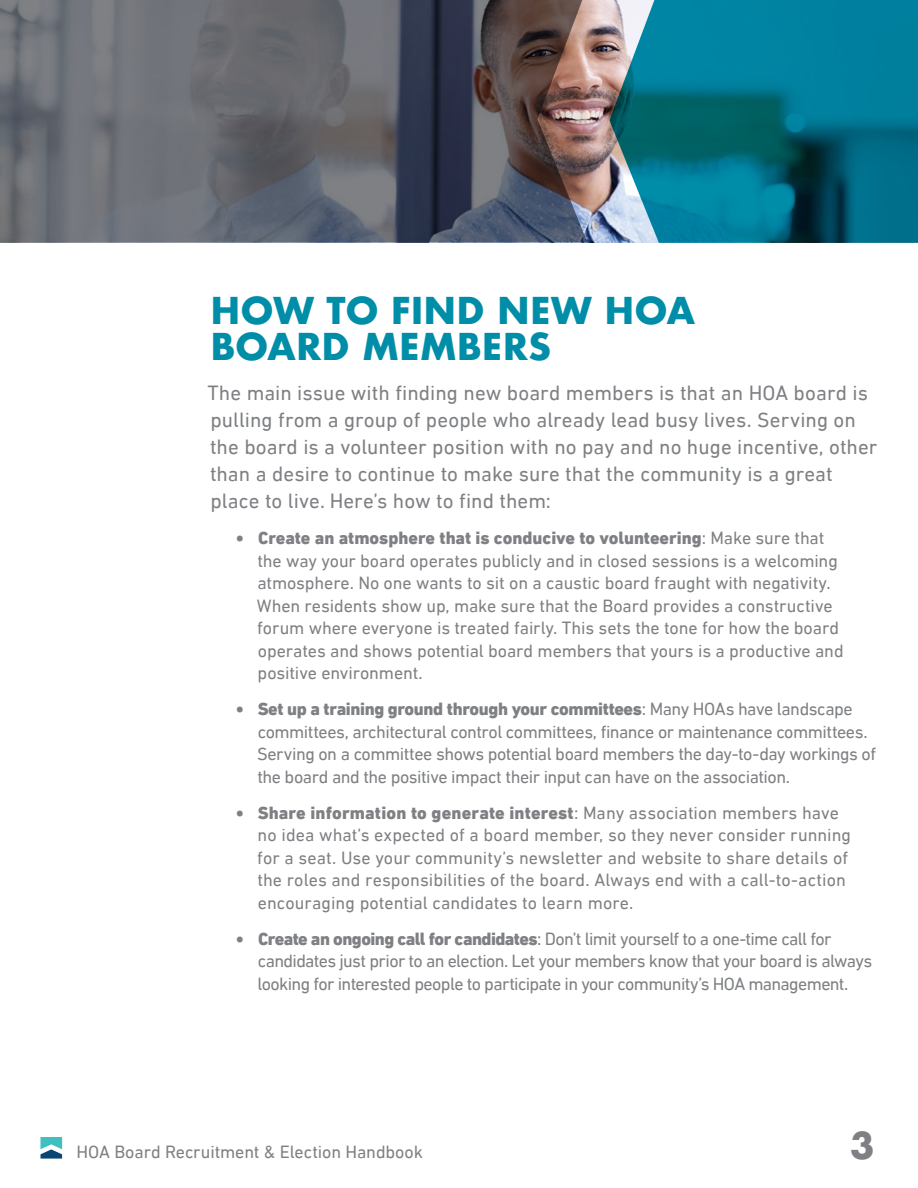
<style>
.page{position:relative;width:918px;height:1188px;background:#fff}
.page>*{position:absolute;margin:0;border:0;box-sizing:border-box;transform-origin:0 0}
.t1{font:700 36px/36px "Futura";color:#008da8}
.t2{font:700 36px "Futura";color:#7e8083}
.Body_Copy{font:21px/27px "DIN Next W01";color:#7e8083}
.t3{font:18px/22.5px "DIN Next W01";letter-spacing:-.01em;color:#7e8083}
.t4{font:18px/22.5px "DIN Next W01";letter-spacing:-.03em;color:#7e8083}
.t5{font:18px/22.5px "DIN Next W01";letter-spacing:-.035em;color:#7e8083}
.s1{font-weight:800}
</style>
<div class="page">
<svg style="left:41px;top:1137px;width:21px;height:22px"></svg>
<img style="left:587px;top:0;width:22px;height:242px">
<svg style="left:0;top:0;width:587px;height:243px;background:#616169"></svg>
<svg style="left:609px;top:0;width:309px;height:243px;background:#10788f"></svg>
<h1 class="t1" style="left:210px;top:292px;width:486px">HOW TO FIND NEW HOA<br>BOARD MEMBERS</h1>
<p class="Body_Copy" style="left:207px;top:379px;width:672px">The main issue with finding new board members is that an HOA board is pulling from a group of people who already lead busy lives. Serving on the board is a volunteer position with no pay and no huge incentive, other than a desire to continue to make sure that the community is a great place to live. Here’s how to find them:</p>
<p class="t3" style="left:257px;top:527px;width:588px;text-indent:-21px"><span class="s1">• Create an atmosphere that is conducive to volunteering</span>: Make sure that the way your board operates publicly and in closed sessions is a welcoming atmosphere. No one wants to sit on a caustic board fraught with negativity.<br>When residents show up, make sure that the Board provides a constructive forum where everyone is treated fairly. This sets the tone for how the board operates and shows potential board members that yours is a productive and positive environment.</p>
<p class="t4" style="left:257px;top:698px;width:620px;text-indent:-22px"><span class="s1">• Set up a training ground through your committees</span>: Many HOAs have landscape committees, architectural control committees, finance or maintenance committees.<br>Serving on a committee shows potential board members the day-to-day workings of the board and the positive impact their input can have on the association.</p>
<p class="t3" style="left:257px;top:801px;width:595px;text-indent:-22px"><span class="s1">• Share information to generate interest</span>: Many association members have no idea what’s expected of a board member, so they never consider running for a seat. Use your community’s newsletter and website to share details of the roles and responsibilities of the board. Always end with a call-to-action encouraging potential candidates to learn more.</p>
<p class="t5" style="left:258px;top:927px;width:616px;text-indent:-22px"><span class="s1">• Create an ongoing call for candidates</span>: Don’t limit yourself to a one-time call for candidates just prior to an election. Let your members know that your board is always looking for interested people to participate in your community’s HOA management.</p>
<p class="t3" style="left:76px;top:1141px;width:348px">HOA Board Recruitment &amp; Election Handbook</p>
<h1 class="t2" style="left:850px;top:1119px;width:26px">3</h1>
</div>
